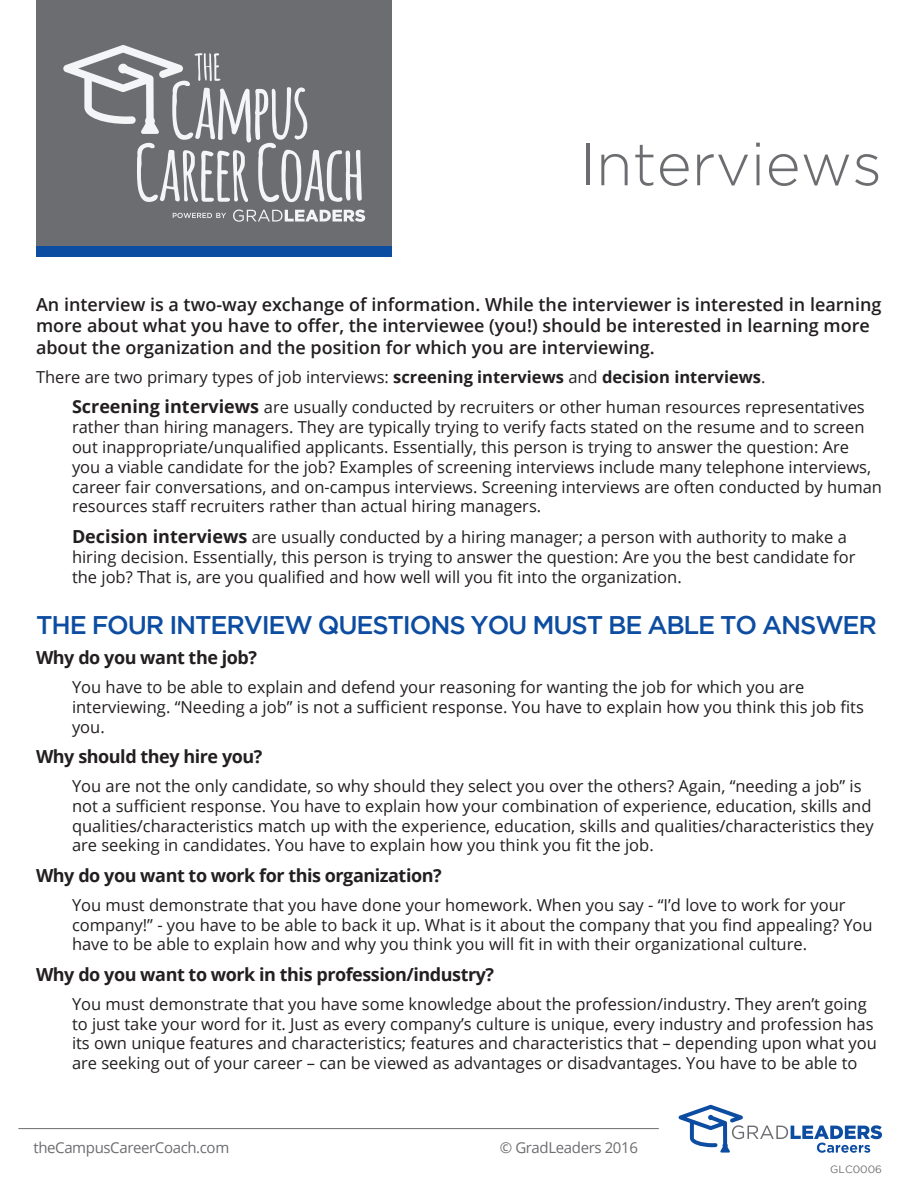
<style>
.page{position:relative;width:918px;height:1188px;background:#fff}
.page>*{position:absolute;margin:0;border:0;box-sizing:border-box;transform-origin:0 0}
.t1{font:300 60px "Gotham";color:#6c6d70}
.Sub_Head{font:500 25.5px "Gotham";letter-spacing:-.045em;color:#0d4da1}
.Intro_Paragraph{font:600 18px/21.6px "Open Sans";color:#231f20}
.Paragraph_Header{font:700 18px "Open Sans";letter-spacing:-.025em;color:#231f20}
.Body_Copy{font:16.5px/19.8px "Open Sans";color:#231f20}
.Hanging_paragraph{font:16.5px/19.8px "Open Sans";color:#231f20}
.t2{font:15px "Open Sans";letter-spacing:-.025em;color:#6c6d70}
.t3{font:10.5px "Gotham";color:#6c6d70}
.s1{font-weight:700}
.s2{font-weight:700;font-size:18px}
</style>
<div class="page">
<div style="left:36px;top:0;width:356px;height:246px;background:#6c6d70"></div>
<div style="left:36px;top:246px;width:356px;height:10px;background:#0d4da1"></div>
<hr style="left:18px;top:1128px;width:641px;height:1px;background:#6c6d70">
<svg style="left:233px;top:210px;width:132px;height:12px"></svg>
<svg style="left:173px;top:213px;width:53px;height:5px"></svg>
<svg style="left:63px;top:45px;width:299px;height:157px"></svg>
<svg style="left:679px;top:1105px;width:203px;height:48px"></svg>
<h1 class="t1" style="left:579px;top:131px;width:304px">Interviews</h1>
<p class="Intro_Paragraph" style="left:36px;top:293px;width:847px">An interview is a two-way exchange of information. While the interviewer is interested in learning more about what you have to offer, the interviewee (you!) should be interested in learning more about the organization and the position for which you are interviewing.</p>
<p class="Body_Copy" style="left:36px;top:366px;width:731px">There are two primary types of job interviews: <span class="s1">screening interviews</span> and <span class="s1">decision interviews</span>.</p>
<p class="Hanging_paragraph" style="left:72px;top:397px;width:812px"><span class="s2">Screening interviews</span> are usually conducted by recruiters or other human resources representatives rather than hiring managers. They are typically trying to verify facts stated on the resume and to screen out inappropriate/unqualified applicants. Essentially, this person is trying to answer the question: Are<br>you a viable candidate for the job? Examples of screening interviews include many telephone interviews, career fair conversations, and on-campus interviews. Screening interviews are often conducted by human resources staff recruiters rather than actual hiring managers.</p>
<p class="Hanging_paragraph" style="left:72px;top:527px;width:785px"><span class="s2">Decision interviews</span> are usually conducted by a hiring manager; a person with authority to make a hiring decision. Essentially, this person is trying to answer the question: Are you the best candidate for the job? That is, are you qualified and how well will you fit into the organization.</p>
<p class="Sub_Head" style="left:36px;top:610px;width:842px">THE FOUR INTERVIEW QUESTIONS YOU MUST BE ABLE TO ANSWER</p>
<p class="Paragraph_Header" style="left:36px;top:645px;width:223px">Why do you want the job?</p>
<p class="Body_Copy" style="left:72px;top:677px;width:793px">You have to be able to explain and defend your reasoning for wanting the job for which you are interviewing. “Needing a job” is not a sufficient response. You have to explain how you think this job fits you.</p>
<p class="Paragraph_Header" style="left:36px;top:744px;width:228px">Why should they hire you?</p>
<p class="Body_Copy" style="left:72px;top:776px;width:803px">You are not the only candidate, so why should they select you over the others? Again, “needing a job” is not a sufficient response. You have to explain how your combination of experience, education, skills and qualities/characteristics match up with the experience, education, skills and qualities/characteristics they are seeking in candidates. You have to explain how you think you fit the job.</p>
<p class="Paragraph_Header" style="left:36px;top:863px;width:407px">Why do you want to work for this organization?</p>
<p class="Body_Copy" style="left:72px;top:894px;width:802px">You must demonstrate that you have done your homework. When you say - “I’d love to work for your company!” - you have to be able to back it up. What is it about the company that you find appealing? You have to be able to explain how and why you think you will fit in with their organizational culture.</p>
<p class="Paragraph_Header" style="left:36px;top:962px;width:460px">Why do you want to work in this profession/industry?</p>
<p class="Body_Copy" style="left:72px;top:993px;width:806px">You must demonstrate that you have some knowledge about the profession/industry. They aren’t going to just take your word for it. Just as every company’s culture is unique, every industry and profession has its own unique features and characteristics; features and characteristics that – depending upon what you are seeking out of your career – can be viewed as advantages or disadvantages. You have to be able to</p>
<p class="t2" style="left:33px;top:1138px;width:197px">theCampusCareerCoach.com</p>
<p class="t2" style="left:500px;top:1138px;width:140px">© GradLeaders 2016</p>
<p class="t3" style="left:830px;top:1164px;width:53px">GLC0006</p>
</div>
